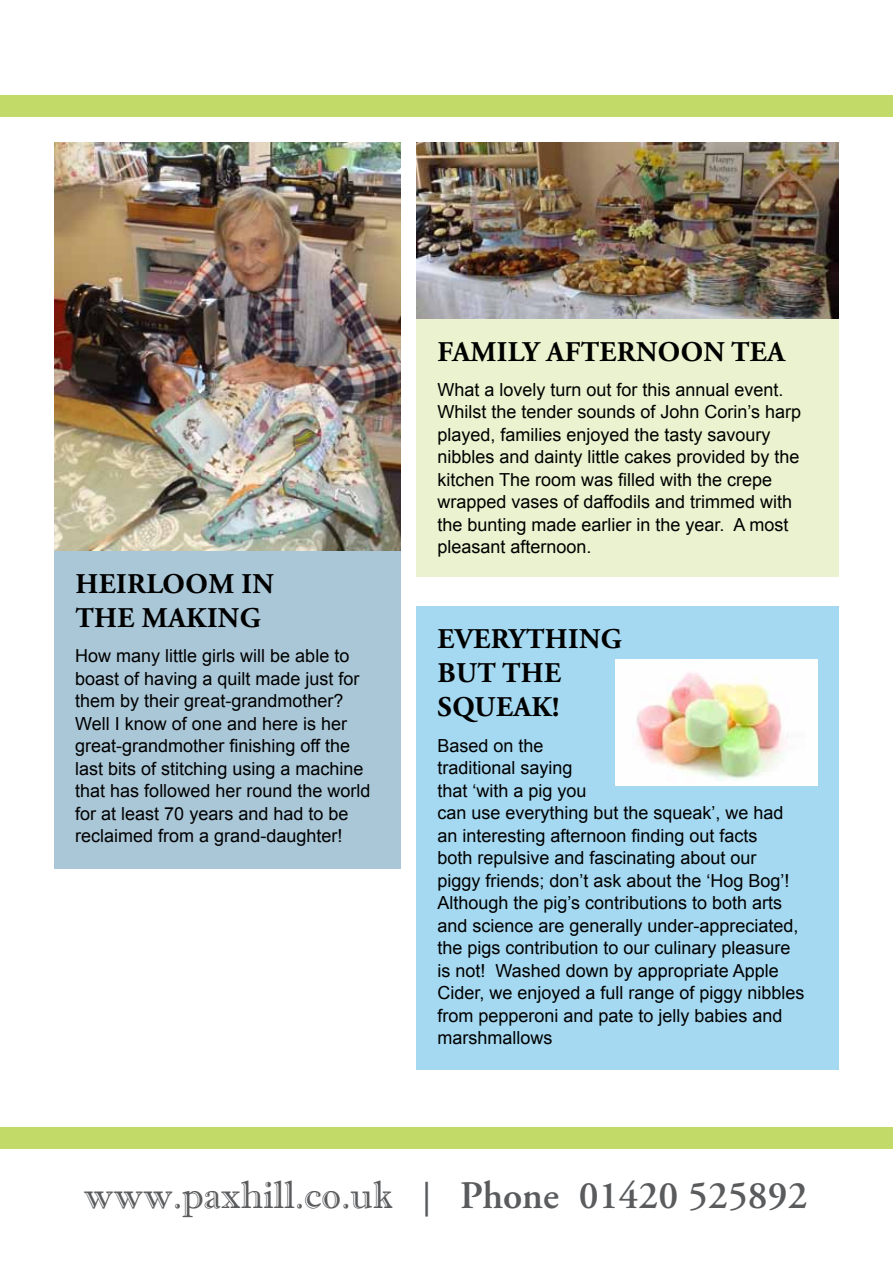
<style>
.page{position:relative;width:893px;height:1263px;background:#fff}
.page>*{position:absolute;margin:0;border:0;box-sizing:border-box;transform-origin:0 0}
.t1{font:39px "Imprint MT Shadow";color:#5a5b5d}
.t2{font:700 28.5px/34.2px "Adobe Garamond Pro";letter-spacing:.015em;color:#000}
.t3{font:18px/22.5px "Arial";color:#000}
.s1{font-family:"Adobe Garamond";font-weight:600}
</style>
<div class="page">
<div style="left:0;top:1127px;width:893px;height:21px;background:#c1da68"></div>
<div style="left:0;top:96px;width:893px;height:21px;background:#c1da68"></div>
<div style="left:416px;top:319px;width:423px;height:258px;background:#eaf2cf"></div>
<div style="left:54px;top:551px;width:346px;height:317px;background:#aac7d8"></div>
<img style="left:416px;top:143px;width:423px;height:176px">
<img style="left:54px;top:143px;width:346px;height:408px">
<div style="left:416px;top:606px;width:422px;height:463px;background:#a5d9f1"></div>
<img style="left:616px;top:660px;width:202px;height:126px">
<h2 class="t2" style="left:75px;top:567px;width:200px">HEIRLOOM IN<br>THE MAKING</h2>
<p class="t3" style="left:75px;top:645px;width:297px">How many little girls will be able to boast of having a quilt made just for them by their great-grandmother?<br>Well I know of one and here is her great-grandmother finishing off the last bits of stitching using a machine that has followed her round the world for at least 70 years and had to be reclaimed from a grand-daughter!</p>
<h2 class="t2" style="left:438px;top:335px;width:349px">FAMILY AFTERNOON TEA</h2>
<p class="t3" style="left:437px;top:378px;width:365px">What a lovely turn out for this annual event.<br>Whilst the tender sounds of John Corin’s harp played, families enjoyed the tasty savoury nibbles and dainty little cakes provided by the kitchen The room was filled with the crepe wrapped vases of daffodils and trimmed with the bunting made earlier in the year. A most pleasant afternoon.</p>
<h2 class="t2" style="left:438px;top:622px;width:186px">EVERYTHING<br>BUT THE<br>SQUEAK!</h2>
<p class="t3" style="left:437px;top:734px;width:369px">Based on the<br>traditional saying<br>that ‘with a pig you<br>can use everything but the squeak’, we had an interesting afternoon finding out facts<br>both repulsive and fascinating about our<br>piggy friends; don’t ask about the ‘Hog Bog’!<br>Although the pig’s contributions to both arts and science are generally under-appreciated, the pigs contribution to our culinary pleasure is not! Washed down by appropriate Apple Cider, we enjoyed a full range of piggy nibbles from pepperoni and pate to jelly babies and marshmallows</p>
<h1 class="t1" style="left:84px;top:1172px;width:725px">www.paxhill.co.uk | <span class="s1">Phone 01420 525892</span></h1>
</div>
